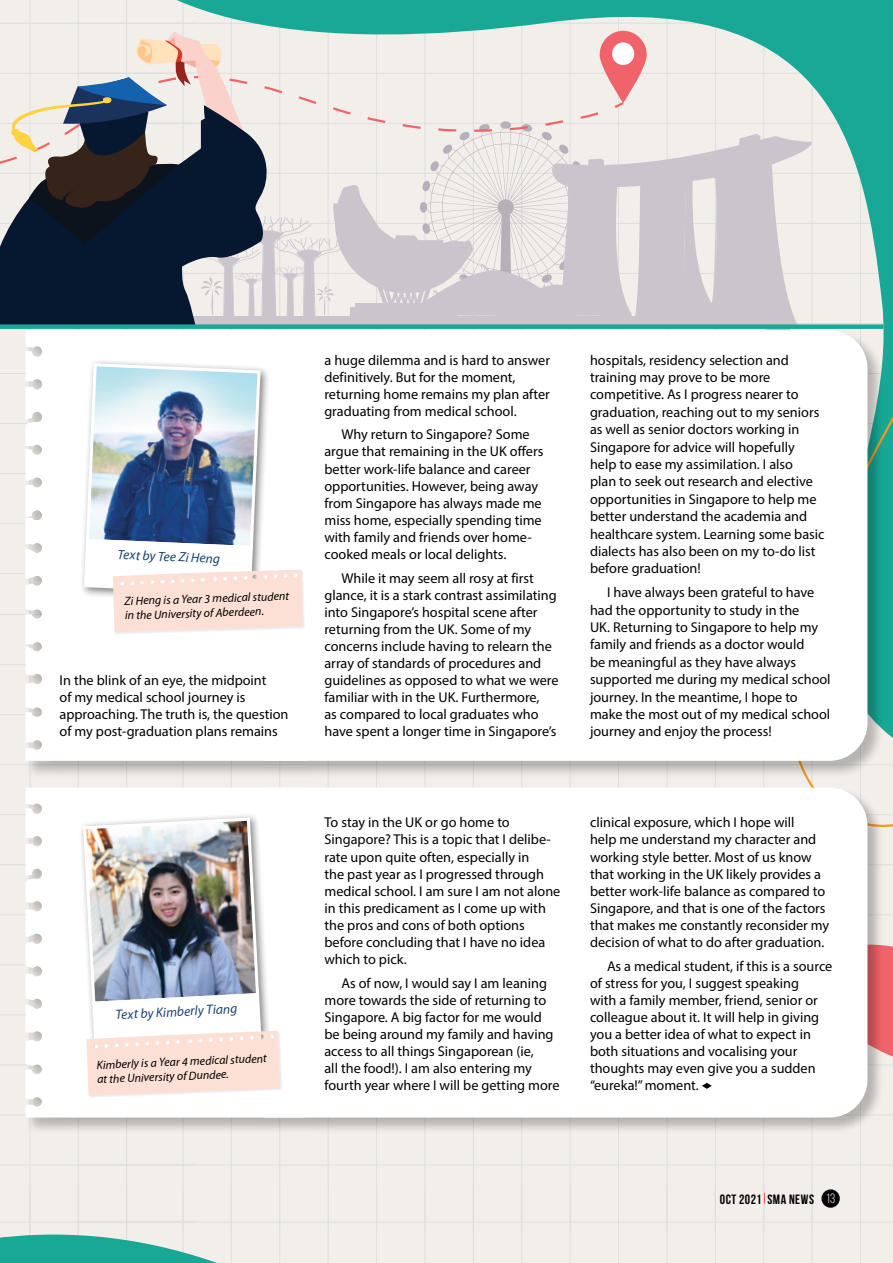
<style>
.page{position:relative;width:893px;height:1263px;background:#f2eeea}
.page>*{position:absolute;margin:0;border:0;box-sizing:border-box;transform-origin:0 0}
.t1{font:14.25px/17.1px "Myriad Pro";color:#000}
.t2{font:italic 13.5px "Myriad Pro";color:#164271}
.t3{font:700 13.5px "Bebas Neue";letter-spacing:.035em;color:#000}
.t4{font:italic 12px/14.5px "Myriad Pro";color:#000}
.s1{font-weight:400;color:#fff}
</style>
<div class="page">
<hr style="left:0;top:23px;width:195px;height:1px;background:#155372">
<hr style="left:0;top:373px;width:195px;height:1px;background:#155372">
<hr style="left:0;top:423px;width:195px;height:1px;background:#155372">
<hr style="left:0;top:473px;width:195px;height:1px;background:#155372">
<hr style="left:0;top:523px;width:195px;height:1px;background:#155372">
<hr style="left:0;top:573px;width:195px;height:1px;background:#155372">
<hr style="left:78px;top:0;width:1px;height:639px;background:#155372">
<hr style="left:29px;top:0;width:1px;height:639px;background:#155372">
<hr style="left:0;top:614px;width:195px;height:1px;background:#155372">
<hr style="left:0;top:664px;width:195px;height:1px;background:#155372">
<hr style="left:0;top:714px;width:195px;height:1px;background:#155372">
<hr style="left:0;top:764px;width:195px;height:1px;background:#155372">
<hr style="left:0;top:814px;width:195px;height:1px;background:#155372">
<hr style="left:0;top:864px;width:195px;height:1px;background:#155372">
<hr style="left:0;top:914px;width:195px;height:1px;background:#155372">
<hr style="left:0;top:964px;width:195px;height:1px;background:#155372">
<hr style="left:0;top:1014px;width:195px;height:1px;background:#155372">
<hr style="left:0;top:1064px;width:195px;height:1px;background:#155372">
<hr style="left:0;top:1114px;width:195px;height:1px;background:#155372">
<hr style="left:0;top:1165px;width:195px;height:1px;background:#155372">
<hr style="left:126px;top:579px;width:1px;height:651px;background:#155372">
<hr style="left:78px;top:579px;width:1px;height:651px;background:#155372">
<hr style="left:29px;top:579px;width:1px;height:651px;background:#155372">
<hr style="left:78px;top:864px;width:815px;height:1px;background:#155372">
<hr style="left:78px;top:1114px;width:815px;height:1px;background:#155372">
<hr style="left:78px;top:1165px;width:815px;height:1px;background:#155372">
<hr style="left:860px;top:579px;width:1px;height:651px;background:#155372">
<hr style="left:812px;top:579px;width:1px;height:651px;background:#155372">
<hr style="left:763px;top:579px;width:1px;height:651px;background:#155372">
<hr style="left:715px;top:579px;width:1px;height:651px;background:#155372">
<hr style="left:667px;top:579px;width:1px;height:651px;background:#155372">
<hr style="left:618px;top:579px;width:1px;height:651px;background:#155372">
<hr style="left:570px;top:579px;width:1px;height:651px;background:#155372">
<hr style="left:521px;top:579px;width:1px;height:651px;background:#155372">
<hr style="left:473px;top:579px;width:1px;height:651px;background:#155372">
<hr style="left:425px;top:579px;width:1px;height:651px;background:#155372">
<hr style="left:376px;top:579px;width:1px;height:651px;background:#155372">
<hr style="left:328px;top:579px;width:1px;height:651px;background:#155372">
<hr style="left:279px;top:579px;width:1px;height:651px;background:#155372">
<hr style="left:231px;top:579px;width:1px;height:651px;background:#155372">
<hr style="left:183px;top:579px;width:1px;height:651px;background:#155372">
<hr style="left:78px;top:1221px;width:815px;height:1px;background:#155372">
<hr style="left:860px;top:1186px;width:1px;height:77px;background:#155372">
<hr style="left:812px;top:1186px;width:1px;height:77px;background:#155372">
<hr style="left:763px;top:1186px;width:1px;height:77px;background:#155372">
<hr style="left:715px;top:1186px;width:1px;height:77px;background:#155372">
<hr style="left:667px;top:1186px;width:1px;height:77px;background:#155372">
<hr style="left:618px;top:1186px;width:1px;height:77px;background:#155372">
<hr style="left:570px;top:1186px;width:1px;height:77px;background:#155372">
<hr style="left:521px;top:1186px;width:1px;height:77px;background:#155372">
<hr style="left:473px;top:1186px;width:1px;height:77px;background:#155372">
<hr style="left:425px;top:1186px;width:1px;height:77px;background:#155372">
<hr style="left:376px;top:1186px;width:1px;height:77px;background:#155372">
<hr style="left:328px;top:1186px;width:1px;height:77px;background:#155372">
<hr style="left:279px;top:1186px;width:1px;height:77px;background:#155372">
<svg style="left:83px;top:0;width:810px;height:383px;fill:#18a895"></svg>
<svg style="left:0;top:1201px;width:250px;height:62px"></svg>
<svg style="left:806px;top:383px;width:87px;height:445px;fill:#18a895"></svg>
<svg style="left:0;top:123px;width:11px;height:201px"></svg>
<div style="left:0;top:324px;width:883px;height:5px;background:#18a895"></div>
<svg style="left:11px;top:31px;width:801px;height:298px"></svg>
<div style="left:612px;top:42px;width:22px;height:23px;background:#fff;border-radius:50%"></div>
<div style="left:25px;top:329px;width:860px;height:450px;background:#000;opacity:.25"></div>
<div style="left:26px;top:330px;width:238px;height:98px;background:#fff"></div>
<div style="left:26px;top:428px;width:238px;height:333px;background:#fff"></div>
<div style="left:264px;top:330px;width:603px;height:431px;background:#fff"></div>
<div style="left:25px;top:786px;width:859px;height:348px;background:#000;opacity:.25"></div>
<div style="left:26px;top:788px;width:238px;height:329px;background:#fff"></div>
<div style="left:264px;top:788px;width:603px;height:329px;background:#fff"></div>
<div style="left:78px;top:813px;width:194px;height:247px;background:#fff"></div>
<div style="left:87px;top:1031px;width:195px;height:67px;background:#000;opacity:.08"></div>
<img style="left:81px;top:816px;width:199px;height:280px">
<div style="left:78px;top:358px;width:192px;height:246px;background:#fff"></div>
<svg style="left:656px;top:900px;width:237px;height:189px;background:#fbf3f3"></svg>
<div style="left:113px;top:570px;width:193px;height:65px;background:#000;opacity:.08"></div>
<svg style="left:84px;top:362px;width:219px;height:270px"></svg>
<div style="left:821px;top:1189px;width:19px;height:19px;background:#000;border-radius:50%"></div>
<p class="t2" style="left:118px;top:545px;width:104px;rotate:3deg">Text by Tee Zi Heng</p>
<p class="t4" style="left:124px;top:594px;width:166px;rotate:-2deg">Zi Heng is a Year 3 medical student in the University of Aberdeen.</p>
<p class="t1" style="left:60px;top:671px;width:230px">In the blink of an eye, the midpoint<br>of my medical school journey is approaching. The truth is, the question of my post-graduation plans remains</p>
<p class="t2" style="left:115px;top:1006px;width:123px;rotate:-3deg">Text by Kimberly Tiang</p>
<p class="t4" style="left:96px;top:1057px;width:172px;rotate:-2deg">Kimberly is a Year 4 medical student at the University of Dundee.</p>
<p class="t1" style="left:324px;top:351px;width:227px">a huge dilemma and is hard to answer definitively. But for the moment, returning home remains my plan after graduating from medical school.</p>
<p class="t1" style="left:324px;top:426px;width:220px;text-indent:17px">Why return to Singapore? Some argue that remaining in the UK offers better work-life balance and career opportunities. However, being away from Singapore has always made me miss home, especially spending time with family and friends over home&shy;cooked meals or local delights.</p>
<p class="t1" style="left:324px;top:569px;width:236px;text-indent:17px">While it may seem all rosy at first glance, it is a stark contrast assimilating into Singapore’s hospital scene after returning from the UK. Some of my concerns include having to relearn the array of standards of procedures and guidelines as opposed to what we were familiar with in the UK. Furthermore,<br>as compared to local graduates who have spent a longer time in Singapore’s</p>
<p class="t1" style="left:590px;top:351px;width:236px">hospitals, residency selection and training may prove to be more competitive. As I progress nearer to graduation, reaching out to my seniors as well as senior doctors working in Singapore for advice will hopefully help to ease my assimilation. I also<br>plan to seek out research and elective opportunities in Singapore to help me better understand the academia and healthcare system. Learning some basic dialects has also been on my to-do list before graduation!</p>
<p class="t1" style="left:590px;top:583px;width:242px;text-indent:17px">I have always been grateful to have had the opportunity to study in the<br>UK. Returning to Singapore to help my family and friends as a doctor would<br>be meaningful as they have always supported me during my medical school journey. In the meantime, I hope to make the most out of my medical school journey and enjoy the process!</p>
<p class="t1" style="left:324px;top:814px;width:237px">To stay in the UK or go home to<br>Singapore? This is a topic that I delibe&shy;rate upon quite often, especially in<br>the past year as I progressed through medical school. I am sure I am not alone in this predicament as I come up with the pros and cons of both options before concluding that I have no idea which to pick.</p>
<p class="t1" style="left:324px;top:974px;width:237px;text-indent:17px">As of now, I would say I am leaning more towards the side of returning to Singapore. A big factor for me would be being around my family and having access to all things Singaporean (ie,<br>all the food!). I am also entering my fourth year where I will be getting more</p>
<p class="t1" style="left:590px;top:814px;width:241px">clinical exposure, which I hope will<br>help me understand my character and working style better. Most of us know that working in the UK likely provides a better work-life balance as compared to Singapore, and that is one of the factors that makes me constantly reconsider my decision of what to do after graduation.</p>
<p class="t1" style="left:590px;top:957px;width:244px;text-indent:17px">As a medical student, if this is a source of stress for you, I suggest speaking<br>with a family member, friend, senior or colleague about it. It will help in giving you a better idea of what to expect in both situations and vocalising your thoughts may even give you a sudden “eureka!” moment.</p>
<p class="t3" style="left:720px;top:1191px;width:117px">OCT 2021 SMA NEWS <span class="s1">13</span></p>
</div>
